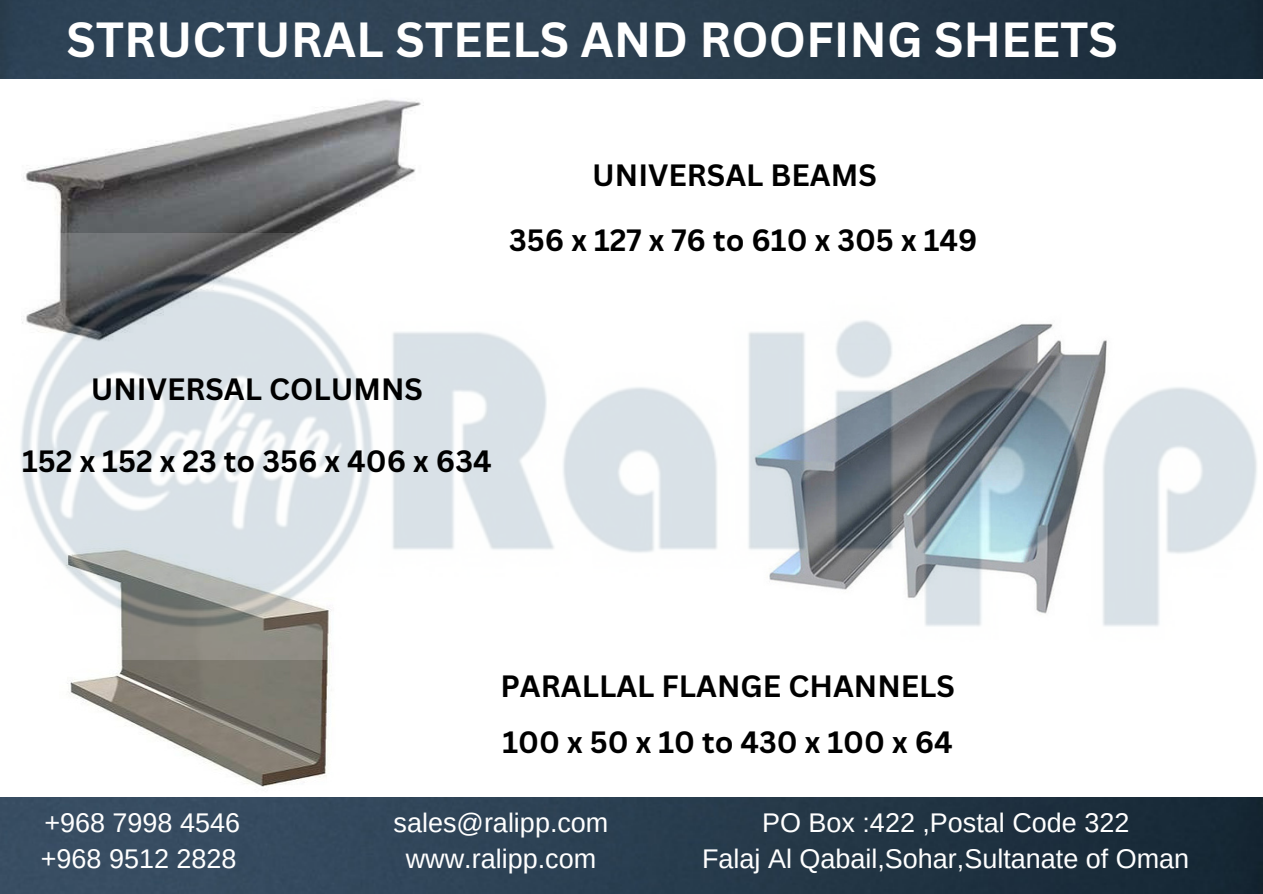
<style>
.page{position:relative;width:1263px;height:894px;background:#fff}
.page>*{position:absolute;margin:0;border:0;box-sizing:border-box;transform-origin:0 0}
.t1{font:700 48px "Canva Sans";color:#fff}
.t2{font:700 30px "Canva Sans";color:#000}
.t3{font:27px "Arimo";color:#fff}
</style>
<div class="page">
<img style="left:0;top:0;width:1263px;height:79px">
<img style="left:23px;top:99px;width:398px;height:135px">
<img style="left:67px;top:659px;width:263px;height:128px">
<img style="left:0;top:797px;width:1262px;height:96px">
<img style="left:20px;top:234px;width:1237px;height:425px">
<p class="t1" style="left:66px;top:6px;width:1053px">STRUCTURAL STEELS AND ROOFING SHEETS</p>
<p class="t2" style="left:592px;top:153px;width:286px">UNIVERSAL BEAMS</p>
<p class="t2" style="left:509px;top:218px;width:470px">356 x 127 x 76 to 610 x 305 x 149</p>
<p class="t2" style="left:91px;top:368px;width:334px">UNIVERSAL COLUMNS</p>
<p class="t2" style="left:22px;top:440px;width:471px">152 x 152 x 23 to 356 x 406 x 634</p>
<p class="t2" style="left:500px;top:664px;width:456px">PARALLAL FLANGE CHANNELS</p>
<p class="t2" style="left:502px;top:720px;width:452px">100 x 50 x 10 to 430 x 100 x 64</p>
<p class="t3" style="left:44px;top:807px;width:197px">+968 7998 4546</p>
<p class="t3" style="left:41px;top:843px;width:197px">+968 9512 2828</p>
<p class="t3" style="left:394px;top:807px;width:216px">sales@ralipp.com</p>
<p class="t3" style="left:406px;top:843px;width:192px">www.ralipp.com</p>
<p class="t3" style="left:762px;top:807px;width:369px">PO Box :422 ,Postal Code 322</p>
<p class="t3" style="left:702px;top:843px;width:489px">Falaj Al Qabail,Sohar,Sultanate of Oman</p>
</div>
